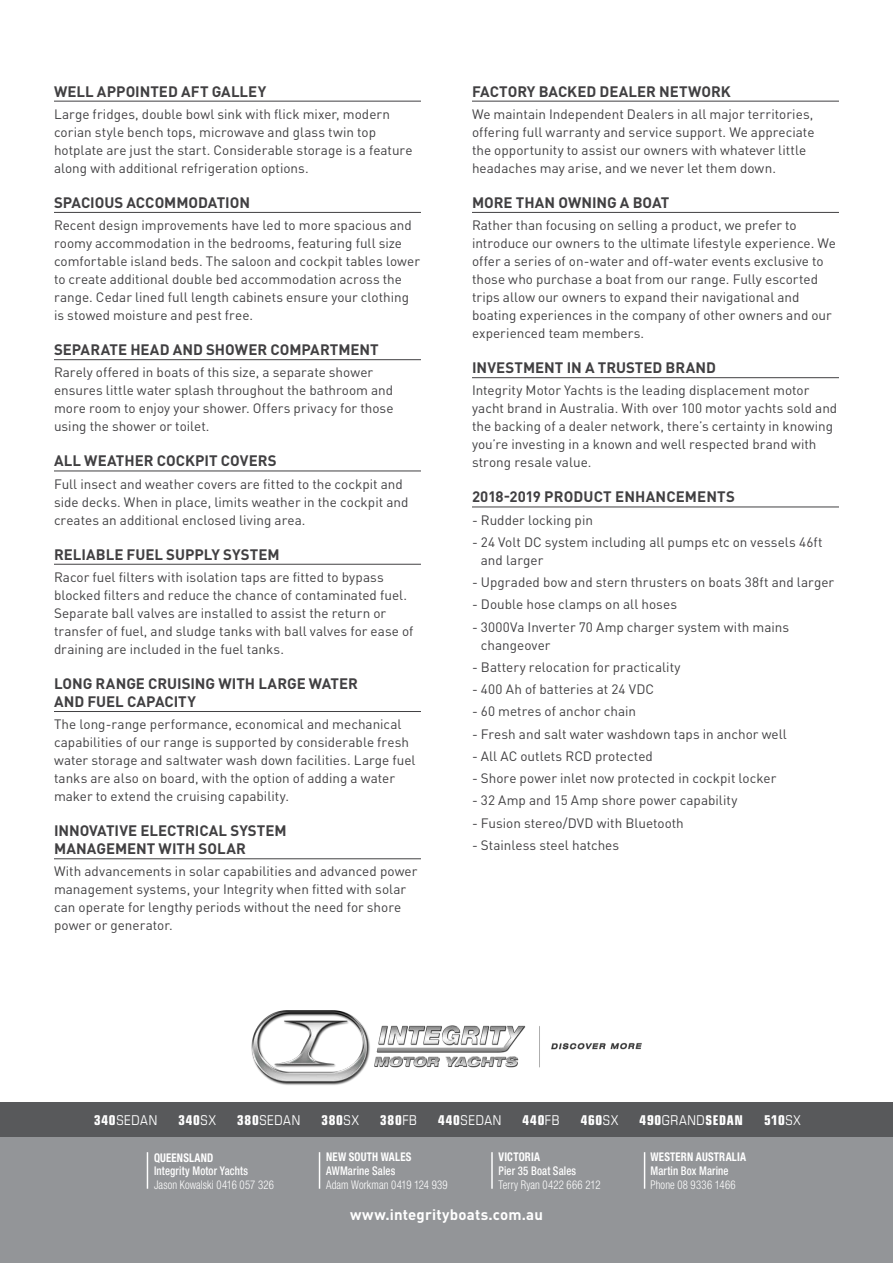
<style>
.page{position:relative;width:893px;height:1263px;background:#fff}
.page>*{position:absolute;margin:0;border:0;box-sizing:border-box;transform-origin:0 0}
.t1{font:700 15px/18px "DIN Pro";color:#414042}
.t2{font:700 15px "DIN Pro";letter-spacing:.01em;color:#fff}
.t3{font:13.5px/18px "DIN Pro";color:#414042}
.t4{font:700 condensed 13.5px "Eurostile";letter-spacing:.05em;color:#fff}
.t5{font:condensed 13.5px "Eurostile";letter-spacing:.04em;color:#fff}
.t6{font:300 condensed 12px "Helvetica Neue";letter-spacing:.01em;color:#fff;scale:.9 1}
.t7{font:500 condensed 12px "Helvetica Neue";letter-spacing:.015em;color:#fff;scale:.9 1}
.t8{font:700 condensed 12px "Helvetica Neue";letter-spacing:.02em;color:#fff;scale:.9 1}
.s1{font-weight:700}
.s2{font-weight:400}
</style>
<div class="page">
<div style="left:0;top:1103px;width:893px;height:34px;background:#58595b"></div>
<div style="left:0;top:1137px;width:893px;height:126px;background:#939598"></div>
<img style="left:251px;top:1010px;width:391px;height:75px">
<hr style="left:319px;top:1152px;width:1px;height:37px;background:#fff">
<hr style="left:147px;top:1152px;width:1px;height:37px;background:#fff">
<hr style="left:491px;top:1152px;width:2px;height:37px;background:#fff">
<hr style="left:644px;top:1152px;width:1px;height:37px;background:#fff">
<hr style="left:54px;top:101px;width:367px;height:1px;background:#414042">
<hr style="left:54px;top:212px;width:367px;height:1px;background:#414042">
<hr style="left:54px;top:359px;width:367px;height:1px;background:#414042">
<hr style="left:54px;top:471px;width:367px;height:1px;background:#414042">
<hr style="left:54px;top:564px;width:367px;height:1px;background:#414042">
<hr style="left:54px;top:711px;width:367px;height:1px;background:#414042">
<hr style="left:54px;top:858px;width:367px;height:1px;background:#414042">
<hr style="left:472px;top:101px;width:367px;height:1px;background:#414042">
<hr style="left:472px;top:212px;width:367px;height:1px;background:#414042">
<hr style="left:472px;top:377px;width:367px;height:1px;background:#414042">
<hr style="left:472px;top:507px;width:367px;height:1px;background:#414042">
<p class="t1" style="left:54px;top:81px;width:214px">WELL APPOINTED AFT GALLEY</p>
<p class="t3" style="left:54px;top:104px;width:360px">Large fridges, double bowl sink with flick mixer, modern corian style bench tops, microwave and glass twin top hotplate are just the start. Considerable storage is a feature along with additional refrigeration options.</p>
<p class="t1" style="left:54px;top:193px;width:198px">SPACIOUS ACCOMMODATION</p>
<p class="t3" style="left:54px;top:216px;width:367px">Recent design improvements have led to more spacious and roomy accommodation in the bedrooms, featuring full size comfortable island beds. The saloon and cockpit tables lower to create additional double bed accommodation across the range. Cedar lined full length cabinets ensure your clothing is stowed moisture and pest free.</p>
<p class="t1" style="left:54px;top:340px;width:326px">SEPARATE HEAD AND SHOWER COMPARTMENT</p>
<p class="t3" style="left:54px;top:363px;width:341px">Rarely offered in boats of this size, a separate shower ensures little water splash throughout the bathroom and more room to enjoy your shower. Offers privacy for those using the shower or toilet.</p>
<p class="t1" style="left:54px;top:451px;width:224px">ALL WEATHER COCKPIT COVERS</p>
<p class="t3" style="left:54px;top:474px;width:356px">Full insect and weather covers are fitted to the cockpit and side decks. When in place, limits weather in the cockpit and creates an additional enclosed living area.</p>
<p class="t1" style="left:54px;top:545px;width:227px">RELIABLE FUEL SUPPLY SYSTEM</p>
<p class="t3" style="left:54px;top:567px;width:361px">Racor fuel filters with isolation taps are fitted to bypass blocked filters and reduce the chance of contaminated fuel.<br>Separate ball valves are installed to assist the return or transfer of fuel, and sludge tanks with ball valves for ease of draining are included in the fuel tanks.</p>
<p class="t1" style="left:54px;top:674px;width:305px">LONG RANGE CRUISING WITH LARGE WATER<br>AND FUEL CAPACITY</p>
<p class="t3" style="left:54px;top:715px;width:363px">The long-range performance, economical and mechanical capabilities of our range is supported by considerable fresh water storage and saltwater wash down facilities. Large fuel tanks are also on board, with the option of adding a water maker to extend the cruising capability.</p>
<p class="t1" style="left:54px;top:821px;width:234px">INNOVATIVE ELECTRICAL SYSTEM<br>MANAGEMENT WITH SOLAR</p>
<p class="t3" style="left:54px;top:862px;width:365px">With advancements in solar capabilities and advanced power management systems, your Integrity when fitted with solar can operate for lengthy periods without the need for shore power or generator.</p>
<p class="t1" style="left:472px;top:81px;width:260px">FACTORY BACKED DEALER NETWORK</p>
<p class="t3" style="left:472px;top:104px;width:344px">We maintain Independent Dealers in all major territories, offering full warranty and service support. We appreciate the opportunity to assist our owners with whatever little headaches may arise, and we never let them down.</p>
<p class="t1" style="left:472px;top:193px;width:199px">MORE THAN OWNING A BOAT</p>
<p class="t3" style="left:472px;top:216px;width:365px">Rather than focusing on selling a product, we prefer to introduce our owners to the ultimate lifestyle experience. We offer a series of on-water and off-water events exclusive to those who purchase a boat from our range. Fully escorted trips allow our owners to expand their navigational and boating experiences in the company of other owners and our experienced team members.</p>
<p class="t1" style="left:472px;top:358px;width:245px">INVESTMENT IN A TRUSTED BRAND</p>
<p class="t3" style="left:472px;top:381px;width:367px">Integrity Motor Yachts is the leading displacement motor yacht brand in Australia. With over 100 motor yachts sold and the backing of a dealer network, there’s certainty in knowing you’re investing in a known and well respected brand with strong resale value.</p>
<p class="t1" style="left:472px;top:487px;width:264px">2018-2019 PRODUCT ENHANCEMENTS</p>
<p class="t3" style="left:472px;top:510px;width:122px">- Rudder locking pin</p>
<p class="t3" style="left:481px;top:532px;width:343px;text-indent:-9px">- 24 Volt DC system including all pumps etc on vessels 46ft and larger</p>
<p class="t3" style="left:472px;top:573px;width:364px">- Upgraded bow and stern thrusters on boats 38ft and larger</p>
<p class="t3" style="left:472px;top:595px;width:207px">- Double hose clamps on all hoses</p>
<p class="t3" style="left:481px;top:617px;width:310px;text-indent:-9px">- 3000Va Inverter 70 Amp charger system with mains changeover</p>
<p class="t3" style="left:472px;top:657px;width:210px">- Battery relocation for practicality</p>
<p class="t3" style="left:472px;top:680px;width:184px">- 400 Ah of batteries at 24 VDC</p>
<p class="t3" style="left:472px;top:702px;width:166px">- 60 metres of anchor chain</p>
<p class="t3" style="left:472px;top:724px;width:316px">- Fresh and salt water washdown taps in anchor well</p>
<p class="t3" style="left:472px;top:746px;width:182px">- All AC outlets RCD protected</p>
<p class="t3" style="left:472px;top:769px;width:306px">- Shore power inlet now protected in cockpit locker</p>
<p class="t3" style="left:472px;top:791px;width:267px">- 32 Amp and 15 Amp shore power capability</p>
<p class="t3" style="left:472px;top:813px;width:213px">- Fusion stereo/DVD with Bluetooth</p>
<p class="t3" style="left:472px;top:835px;width:149px">- Stainless steel hatches</p>
<p class="t5" style="left:94px;top:1112px;width:65px"><span class="s1">340</span>SEDAN</p>
<p class="t4" style="left:178px;top:1112px;width:39px">340<span class="s2">SX</span></p>
<p class="t5" style="left:237px;top:1112px;width:64px"><span class="s1">380</span>SEDAN</p>
<p class="t4" style="left:321px;top:1112px;width:39px">380<span class="s2">SX</span></p>
<p class="t4" style="left:380px;top:1112px;width:38px">380<span class="s2">FB</span></p>
<p class="t5" style="left:438px;top:1112px;width:65px"><span class="s1">440</span>SEDAN</p>
<p class="t4" style="left:523px;top:1112px;width:38px">440<span class="s2">FB</span></p>
<p class="t4" style="left:581px;top:1112px;width:39px">460<span class="s2">SX</span></p>
<p class="t4" style="left:640px;top:1112px;width:105px">490<span class="s2">GRAND</span>SEDAN</p>
<p class="t4" style="left:764px;top:1112px;width:38px">510<span class="s2">SX</span></p>
<p class="t8" style="left:154px;top:1150px;width:67px">QUEENSLAND</p>
<p class="t7" style="left:154px;top:1164px;width:106px">Integrity Motor Yachts</p>
<p class="t6" style="left:154px;top:1177px;width:135px">Jason Kowalski 0416 057 326</p>
<p class="t8" style="left:326px;top:1150px;width:96px">NEW SOUTH WALES</p>
<p class="t7" style="left:326px;top:1163px;width:78px">AWMarine Sales</p>
<p class="t6" style="left:326px;top:1177px;width:137px">Adam Workman 0419 124 939</p>
<p class="t8" style="left:499px;top:1150px;width:48px">VICTORIA</p>
<p class="t7" style="left:499px;top:1163px;width:88px">Pier 35 Boat Sales</p>
<p class="t6" style="left:499px;top:1177px;width:115px">Terry Ryan 0422 666 212</p>
<p class="t2" style="left:350px;top:1204px;width:194px">www.integrityboats.com.au</p>
<p class="t8" style="left:650px;top:1150px;width:108px">WESTERN AUSTRALIA</p>
<p class="t7" style="left:650px;top:1163px;width:88px">Martin Box Marine</p>
<p class="t6" style="left:650px;top:1177px;width:96px">Phone 08 9336 1466</p>
</div>
